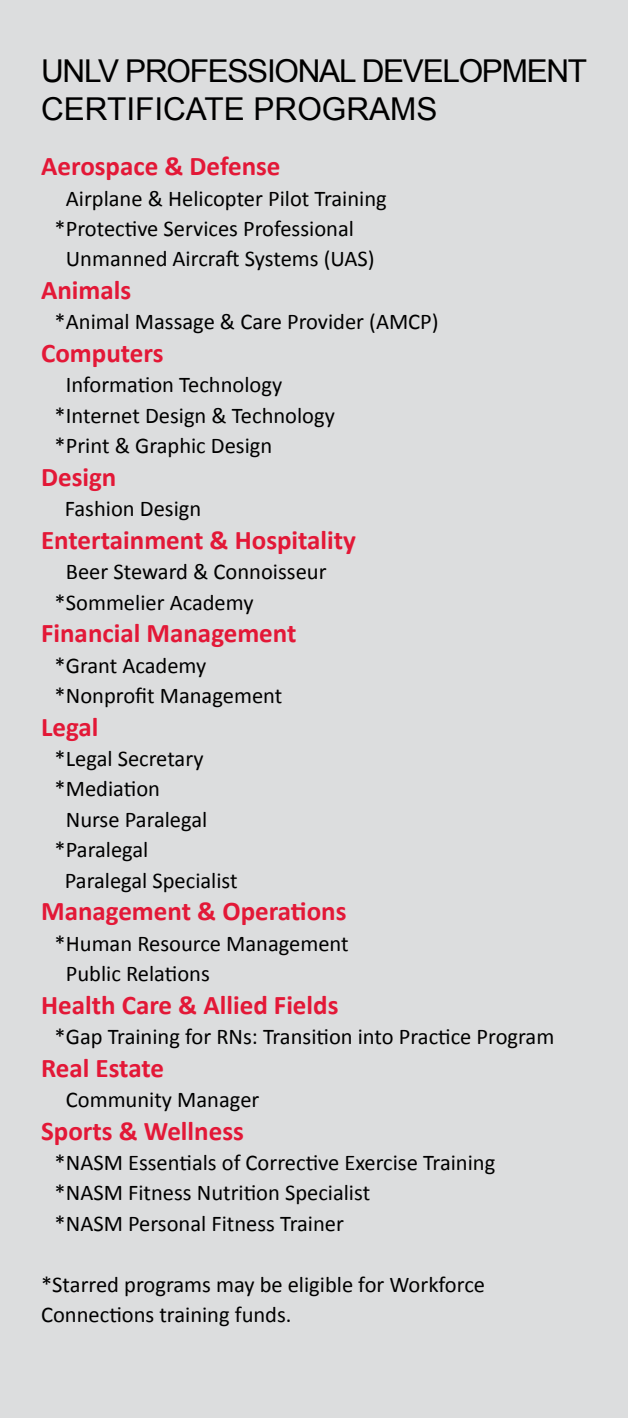
<style>
.page{position:relative;width:628px;height:1418px;background:#fff}
.page>*{position:absolute;margin:0;border:0;box-sizing:border-box;transform-origin:0 0}
.t1{font:31.5px/37.8px "Arial";letter-spacing:-.04em;color:#000}
.t2{font:700 27px "Calibri";color:#e31837}
.t3{font:22.5px/30.4px "Calibri";color:#000}
</style>
<div class="page">
<div style="left:1px;top:0;width:627px;height:1418px;background:#dcddde"></div>
<h1 class="t1" style="left:41px;top:53px;width:547px">UNLV PROFESSIONAL DEVELOPMENT<br>CERTIFICATE PROGRAMS</h1>
<p class="t2" style="left:41px;top:149px;width:241px">Aerospace &amp; Defense</p>
<p class="t3" style="left:66px;top:183px;width:322px">Airplane &amp; Helicopter Pilot Training</p>
<p class="t3" style="left:55px;top:213px;width:301px">*Protective Services Professional</p>
<p class="t3" style="left:66px;top:244px;width:310px">Unmanned Aircraft Systems (UAS)</p>
<p class="t2" style="left:41px;top:273px;width:92px">Animals</p>
<p class="t3" style="left:55px;top:307px;width:386px">*Animal Massage &amp; Care Provider (AMCP)</p>
<p class="t2" style="left:41px;top:336px;width:124px">Computers</p>
<p class="t3" style="left:55px;top:370px;width:282px;text-indent:11px">Information Technology *Internet Design &amp; Technology *Print &amp; Graphic Design</p>
<p class="t2" style="left:41px;top:459px;width:77px">Design</p>
<p class="t3" style="left:65px;top:493px;width:138px">Fashion Design</p>
<p class="t2" style="left:41px;top:522px;width:316px">Entertainment &amp; Hospitality</p>
<p class="t3" style="left:55px;top:556px;width:273px;text-indent:11px">Beer Steward &amp; Connoisseur *Sommelier Academy</p>
<p class="t2" style="left:41px;top:616px;width:257px">Financial Management</p>
<p class="t3" style="left:55px;top:650px;width:229px">*Grant Academy *Nonprofit Management</p>
<p class="t2" style="left:41px;top:709px;width:59px">Legal</p>
<p class="t3" style="left:55px;top:743px;width:150px">*Legal Secretary</p>
<p class="t3" style="left:55px;top:774px;width:107px">*Mediation</p>
<p class="t3" style="left:66px;top:804px;width:143px">Nurse Paralegal</p>
<p class="t3" style="left:55px;top:834px;width:95px">*Paralegal</p>
<p class="t3" style="left:65px;top:865px;width:174px">Paralegal Specialist</p>
<p class="t2" style="left:41px;top:894px;width:307px">Management &amp; Operations</p>
<p class="t3" style="left:66px;top:928px;width:284px;text-indent:-11px">*Human Resource Management<br>Public Relations</p>
<p class="t2" style="left:41px;top:987px;width:299px">Health Care &amp; Allied Fields</p>
<p class="t3" style="left:55px;top:1021px;width:501px">*Gap Training for RNs: Transition into Practice Program</p>
<p class="t2" style="left:41px;top:1050px;width:124px">Real Estate</p>
<p class="t3" style="left:66px;top:1084px;width:195px">Community Manager</p>
<p class="t2" style="left:41px;top:1113px;width:204px">Sports &amp; Wellness</p>
<p class="t3" style="left:55px;top:1147px;width:442px">*NASM Essentials of Corrective Exercise Training *NASM Fitness Nutrition Specialist<br>*NASM Personal Fitness Trainer</p>
<p class="t3" style="left:41px;top:1269px;width:445px">*Starred programs may be eligible for Workforce<br>Connections training funds.</p>
</div>
